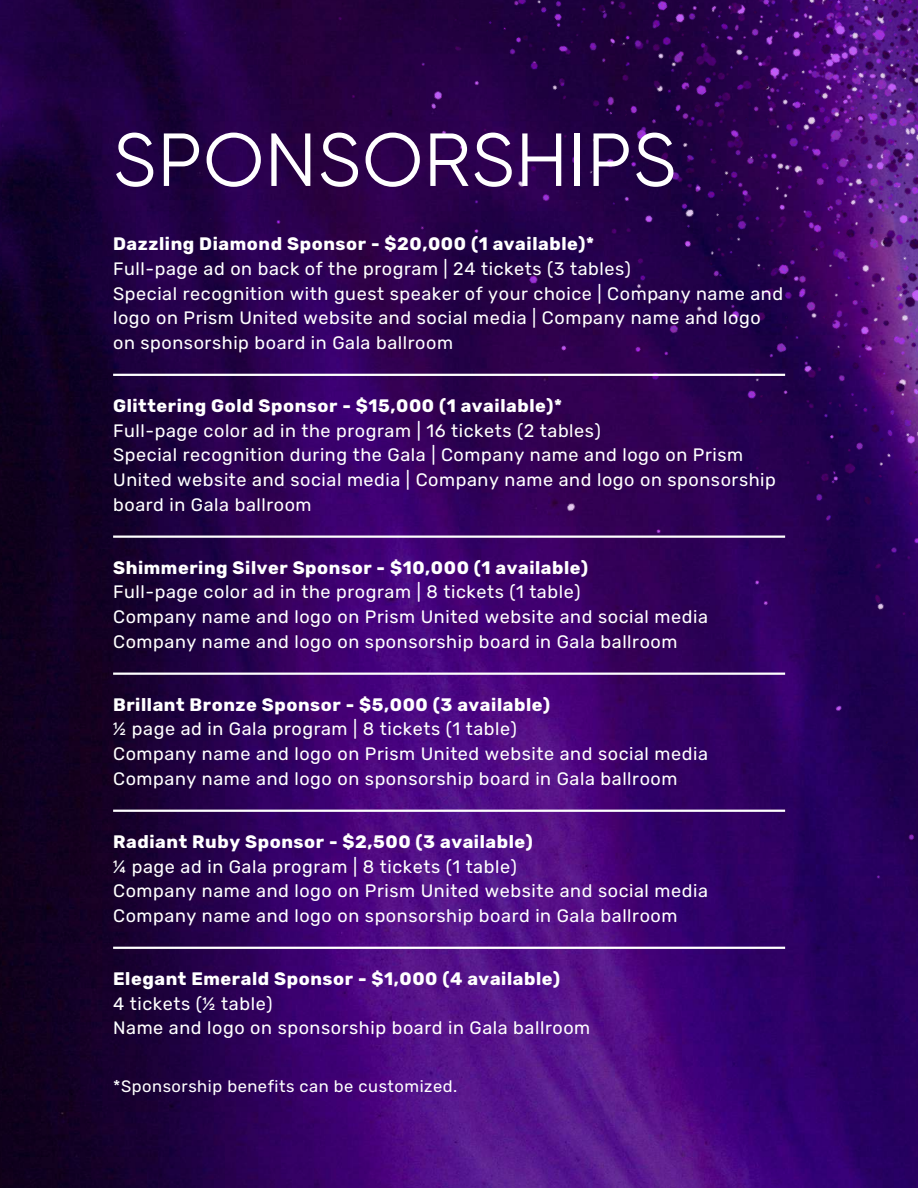
<style>
.page{position:relative;width:918px;height:1188px;background:#fff}
.page>*{position:absolute;margin:0;border:0;box-sizing:border-box;transform-origin:0 0}
.t1{font:75px "Anonymous";letter-spacing:.02em;color:#fff}
.t2{font:18px/24.8px "Rubik";letter-spacing:.03em;color:#fff}
.t3{font:700 18px "Rubik";letter-spacing:.03em;color:#fff}
.t4{font:16.5px "Rubik";letter-spacing:.03em;color:#fff}
</style>
<div class="page">
<img style="left:0;top:0;width:918px;height:1188px">
<img style="left:60px;top:0;width:858px;height:1023px">
<hr style="left:113px;top:536px;width:672px;height:2px;background:#fff">
<hr style="left:113px;top:673px;width:672px;height:2px;background:#fff">
<hr style="left:113px;top:810px;width:672px;height:2px;background:#fff">
<hr style="left:113px;top:374px;width:672px;height:2px;background:#fff">
<hr style="left:113px;top:947px;width:672px;height:2px;background:#fff">
<h1 class="t1" style="left:113px;top:126px;width:565px">SPONSORSHIPS</h1>
<p class="t3" style="left:113px;top:233px;width:482px">Dazzling Diamond Sponsor - $20,000 (1 available)*</p>
<p class="t2" style="left:113px;top:257px;width:671px">Full-page ad on back of the program | 24 tickets (3 tables)<br>Special recognition with guest speaker of your choice | Company name and logo on Prism United website and social media | Company name and logo on sponsorship board in Gala ballroom</p>
<p class="t3" style="left:113px;top:395px;width:450px">Glittering Gold Sponsor - $15,000 (1 available)*</p>
<p class="t2" style="left:113px;top:418px;width:664px">Full-page color ad in the program | 16 tickets (2 tables)<br>Special recognition during the Gala | Company name and logo on Prism United website and social media | Company name and logo on sponsorship board in Gala ballroom</p>
<p class="t3" style="left:113px;top:557px;width:477px">Shimmering Silver Sponsor - $10,000 (1 available)</p>
<p class="t2" style="left:113px;top:580px;width:596px">Full-page color ad in the program | 8 tickets (1 table)<br>Company name and logo on Prism United website and social media<br>Company name and logo on sponsorship board in Gala ballroom</p>
<p class="t3" style="left:113px;top:694px;width:439px">Brillant Bronze Sponsor - $5,000 (3 available)</p>
<p class="t2" style="left:113px;top:717px;width:596px">½ page ad in Gala program | 8 tickets (1 table)<br>Company name and logo on Prism United website and social media<br>Company name and logo on sponsorship board in Gala ballroom</p>
<p class="t3" style="left:113px;top:831px;width:421px">Radiant Ruby Sponsor - $2,500 (3 available)</p>
<p class="t2" style="left:113px;top:854px;width:596px">¼ page ad in Gala program | 8 tickets (1 table)<br>Company name and logo on Prism United website and social media<br>Company name and logo on sponsorship board in Gala ballroom</p>
<p class="t3" style="left:113px;top:968px;width:449px">Elegant Emerald Sponsor - $1,000 (4 available)</p>
<p class="t2" style="left:113px;top:991px;width:479px">4 tickets (½ table)<br>Name and logo on sponsorship board in Gala ballroom</p>
<p class="t4" style="left:113px;top:1077px;width:346px">*Sponsorship benefits can be customized.</p>
</div>
